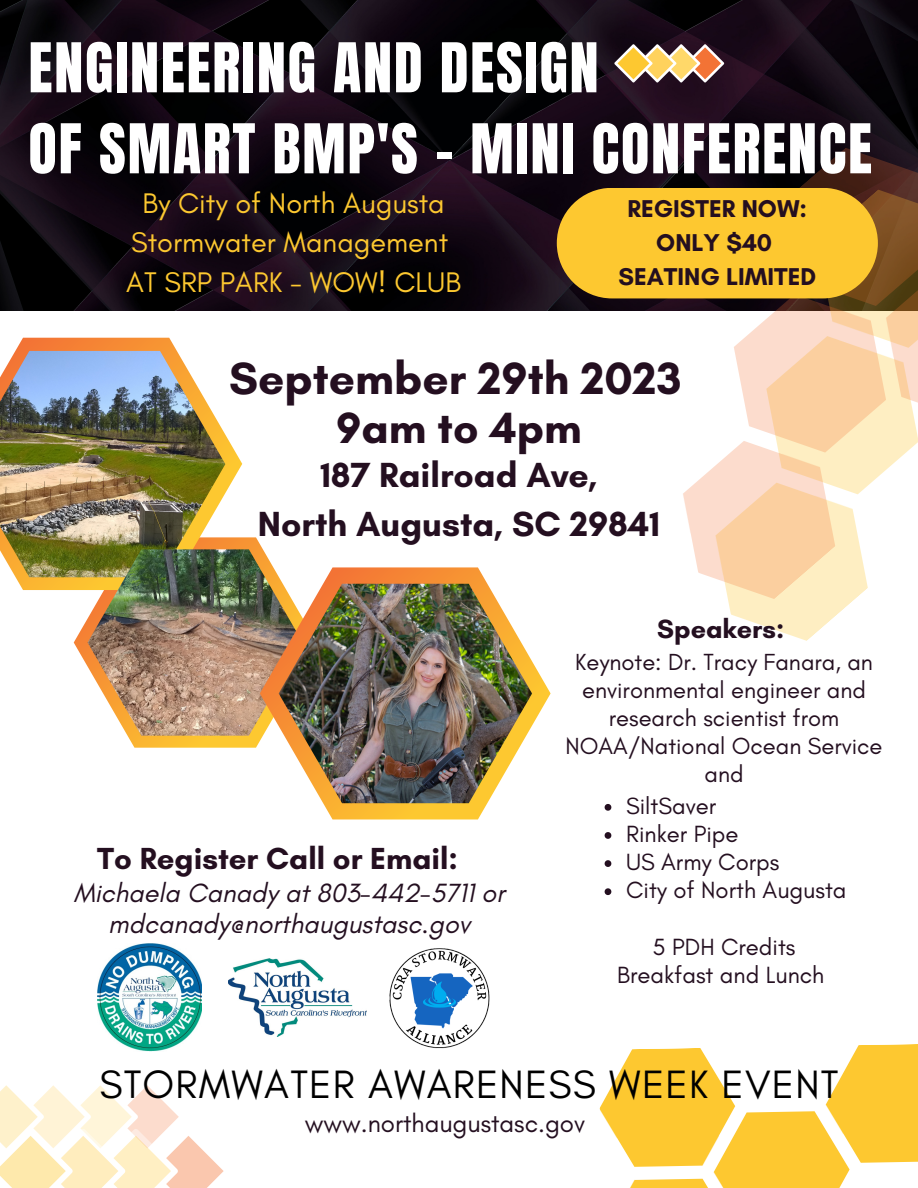
<style>
.page{position:relative;width:918px;height:1188px;background:#fff}
.page>*{position:absolute;margin:0;border:0;box-sizing:border-box;transform-origin:0 0}
.t1{font:58.35px "Anton";letter-spacing:.03em;color:#fff}
.t2{font:700 46.05px "Glacial Indifference";color:#240f20}
.t3{font:700 44.55px "Glacial Indifference";color:#240f20}
.t4{font:40.35px "Glacial Indifference";letter-spacing:.03em;color:#000}
.t5{font:700 35.55px "Glacial Indifference";color:#240f20}
.t6{font:700 31.05px "Glacial Indifference";color:#240f20}
.t7{font:28.95px/39.3px "Glacial Indifference";color:#fdc830;text-align:center}
.t8{font:italic 26.85px/31.5px "Glacial Indifference";color:#240f20;text-align:center}
.t9{font:700 26.85px "Glacial Indifference";color:#240f20}
.t10{font:25.8px "Glacial Indifference";color:#240f20}
.t11{font:700 24.75px/33.8px "Glacial Indifference";color:#240f20;text-align:center}
.t12{font:23.85px "Glacial Indifference";color:#240f20}
.t13{font:23.7px/28.2px "Glacial Indifference";color:#240f20;text-align:center}
</style>
<div class="page">
<img style="left:0;top:0;width:917px;height:311px">
<svg style="left:599px;top:1044px;width:319px;height:144px;fill:#fdc830"></svg>
<svg style="left:74px;top:537px;width:189px;height:211px"></svg>
<svg style="left:15px;top:338px;width:227px;height:252px"></svg>
<img style="left:0;top:351px;width:225px;height:226px">
<img style="left:88px;top:549px;width:185px;height:187px">
<svg style="left:614px;top:44px;width:110px;height:39px;background:#ac895f"></svg>
<svg style="left:0;top:1085px;width:224px;height:103px"></svg>
<img style="left:228px;top:958px;width:138px;height:79px">
<svg style="left:551px;top:121px;width:367px;height:504px"></svg>
<div style="left:557px;top:188px;width:321px;height:110px;background:#fdc830;border-radius:55px"></div>
<svg style="left:260px;top:567px;width:291px;height:252px"></svg>
<img style="left:279px;top:584px;width:253px;height:219px">
<img style="left:366px;top:948px;width:124px;height:101px">
<img style="left:97px;top:943px;width:105px;height:108px">
<svg style="left:605px;top:804px;width:6px;height:7px"></svg>
<svg style="left:605px;top:832px;width:6px;height:7px"></svg>
<svg style="left:605px;top:860px;width:6px;height:7px"></svg>
<svg style="left:605px;top:888px;width:6px;height:7px"></svg>
<p class="t1" style="left:28px;top:26px;width:572px">ENGINEERING AND DESIGN</p>
<p class="t1" style="left:28px;top:107px;width:845px">OF SMART BMP'S - MINI CONFERENCE</p>
<p class="t7" style="left:131px;top:183px;width:318px">By City of North Augusta<br>Stormwater Management</p>
<p class="t7" style="left:126px;top:262px;width:336px">AT SRP PARK - WOW! CLUB</p>
<p class="t11" style="left:628px;top:192px;width:181px">REGISTER NOW:<br>ONLY $40</p>
<p class="t11" style="left:619px;top:259px;width:199px">SEATING LIMITED</p>
<p class="t2" style="left:229px;top:350px;width:454px">September 29th 2023</p>
<p class="t3" style="left:336px;top:401px;width:247px">9am to 4pm</p>
<p class="t5" style="left:320px;top:453px;width:279px">187 Railroad Ave,</p>
<p class="t5" style="left:258px;top:502px;width:404px">North Augusta, SC 29841</p>
<p class="t6" style="left:97px;top:839px;width:362px">To Register Call or Email:</p>
<p class="t8" style="left:74px;top:877px;width:433px">Michaela Canady at 803-442-5711 or mdcanady@northaugustasc.gov</p>
<p class="t9" style="left:657px;top:613px;width:129px">Speakers:</p>
<p class="t13" style="left:566px;top:647px;width:318px">Keynote: Dr. Tracy Fanara, an environmental engineer and research scientist from<br>NOAA/National Ocean Service and</p>
<p class="t12" style="left:626px;top:791px;width:92px">SiltSaver</p>
<p class="t12" style="left:626px;top:820px;width:114px">Rinker Pipe</p>
<p class="t12" style="left:626px;top:848px;width:155px">US Army Corps</p>
<p class="t12" style="left:626px;top:876px;width:222px">City of North Augusta</p>
<p class="t12" style="left:653px;top:932px;width:144px">5 PDH Credits</p>
<p class="t12" style="left:617px;top:960px;width:209px">Breakfast and Lunch</p>
<p class="t4" style="left:99px;top:1059px;width:741px">STORMWATER AWARENESS WEEK EVENT</p>
<p class="t10" style="left:305px;top:1108px;width:282px">www.northaugustasc.gov</p>
</div>
